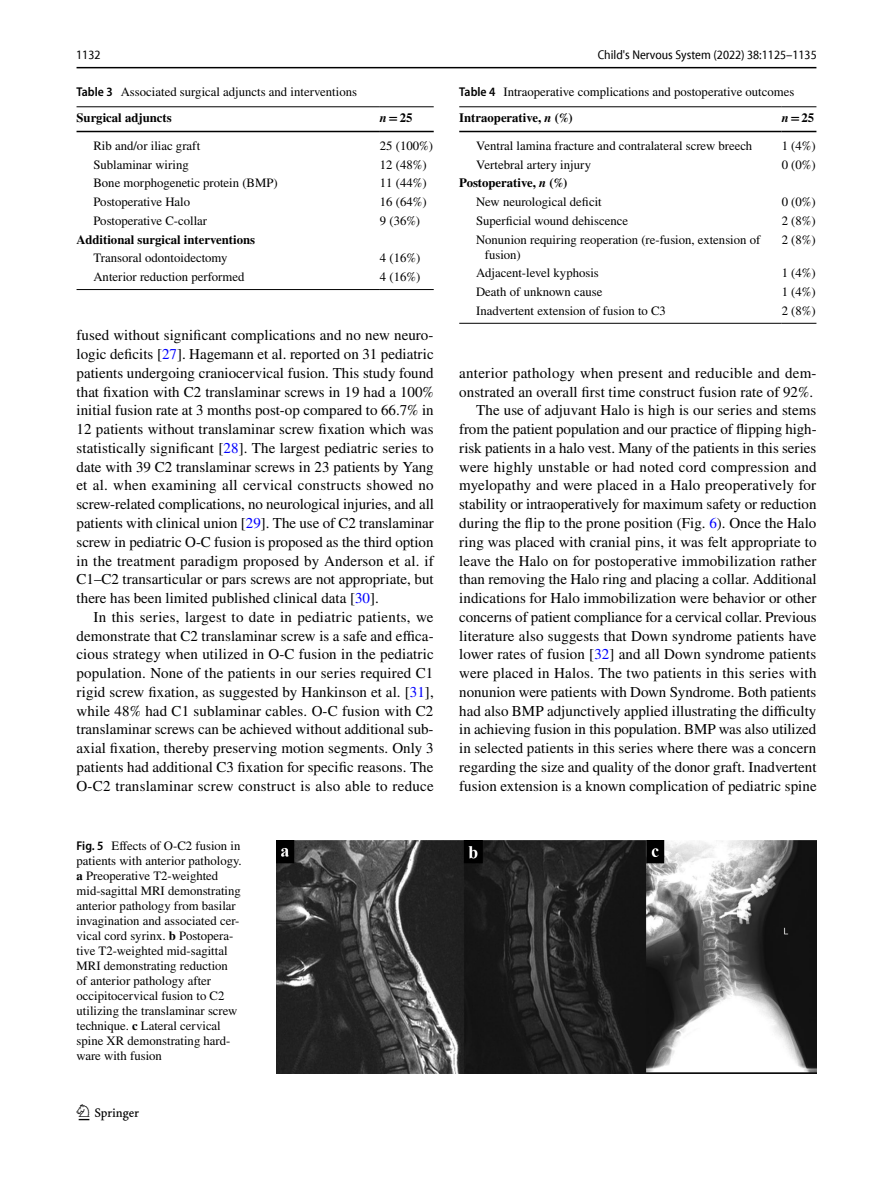
<style>
.page{position:relative;width:893px;height:1187px;background:#fff}
.page>*{position:absolute;margin:0;border:0;box-sizing:border-box;transform-origin:0 0}
.t1{font:22.5px "Springnew Regular 2";color:#000}
.t2{font:15px/18.8px "STIX";letter-spacing:.005em;color:#000;text-align:justify}
.t3{font:12.75px/15px "STIX";color:#000}
.t4{font:semi-condensed 12.75px "Myriad Pro Unic";color:#000}
.t5{font:700 12.75px "STIX";color:#000}
.s1{font-family:"Myriad Pro";font-weight:600;font-stretch:semi-condensed}
.s2{font-weight:700}
.s3{font-style:italic}
.s4{color:#00f}
.s5{font-weight:700;font-style:italic}
</style>
<div class="page">
<hr style="left:77px;top:67px;width:739px;height:1px;background:#000">
<hr style="left:77px;top:106px;width:303px;height:1px;background:#000">
<hr style="left:77px;top:131px;width:303px;height:1px;background:#000">
<hr style="left:380px;top:106px;width:54px;height:1px;background:#000">
<hr style="left:380px;top:131px;width:54px;height:1px;background:#000">
<hr style="left:77px;top:289px;width:303px;height:1px;background:#000">
<hr style="left:380px;top:289px;width:54px;height:1px;background:#000">
<img style="left:276px;top:840px;width:540px;height:233px">
<hr style="left:459px;top:106px;width:323px;height:1px;background:#000">
<hr style="left:459px;top:131px;width:323px;height:1px;background:#000">
<hr style="left:782px;top:106px;width:34px;height:1px;background:#000">
<hr style="left:782px;top:131px;width:34px;height:1px;background:#000">
<hr style="left:459px;top:323px;width:323px;height:1px;background:#000">
<hr style="left:782px;top:323px;width:34px;height:1px;background:#000">
<p class="t4" style="left:76px;top:50px;width:26px">1132</p>
<p class="t4" style="left:598px;top:50px;width:221px">Child's Nervous System (2022) 38:1125–1135</p>
<p class="t3" style="left:77px;top:80px;width:282px;line-height:25.5px"><span class="s1">Table 3</span> Associated surgical adjuncts and interventions<br><span class="s2">Surgical adjuncts</span></p>
<p class="t5" style="left:380px;top:110px;width:34px"><span class="s3">n</span>=25</p>
<p class="t3" style="left:93px;top:139px;width:108px">Rib and/or iliac graft</p>
<p class="t3" style="left:380px;top:139px;width:55px">25 (100%)</p>
<p class="t3" style="left:93px;top:158px;width:97px">Sublaminar wiring</p>
<p class="t3" style="left:380px;top:158px;width:48px">12 (48%)</p>
<p class="t3" style="left:93px;top:176px;width:186px">Bone morphogenetic protein (BMP)</p>
<p class="t3" style="left:380px;top:176px;width:48px">11 (44%)</p>
<p class="t3" style="left:93px;top:195px;width:98px">Postoperative Halo</p>
<p class="t3" style="left:380px;top:195px;width:48px">16 (64%)</p>
<p class="t3" style="left:93px;top:214px;width:115px">Postoperative C-collar</p>
<p class="t3" style="left:380px;top:214px;width:42px">9 (36%)</p>
<p class="t5" style="left:77px;top:232px;width:180px">Additional surgical interventions</p>
<p class="t3" style="left:93px;top:251px;width:136px">Transoral odontoidectomy</p>
<p class="t3" style="left:380px;top:251px;width:42px">4 (16%)</p>
<p class="t3" style="left:93px;top:270px;width:153px">Anterior reduction performed</p>
<p class="t3" style="left:380px;top:270px;width:42px">4 (16%)</p>
<p class="t2" style="left:77px;top:327px;width:359px">fused without significant complications and no new neuro&shy;logic deficits [<span class="s4">27</span>]. Hagemann et al. reported on 31 pediatric patients undergoing craniocervical fusion. This study found that fixation with C2 translaminar screws in 19 had a 100% initial fusion rate at 3 months post-op compared to 66.7% in 12 patients without translaminar screw fixation which was statistically significant [<span class="s4">28</span>]. The largest pediatric series to date with 39 C2 translaminar screws in 23 patients by Yang et al. when examining all cervical constructs showed no screw-related complications, no neurological injuries, and all patients with clinical union [<span class="s4">29</span>]. The use of C2 translaminar screw in pediatric O-C fusion is proposed as the third option in the treatment paradigm proposed by Anderson et al. if C1–C2 transarticular or pars screws are not appropriate, but there has been limited published clinical data [<span class="s4">30</span>].</p>
<p class="t2" style="left:77px;top:608px;width:359px;text-indent:17px">In this series, largest to date in pediatric patients, we demonstrate that C2 translaminar screw is a safe and effica&shy;cious strategy when utilized in O-C fusion in the pediatric population. None of the patients in our series required C1 rigid screw fixation, as suggested by Hankinson et al. [<span class="s4">31</span>], while 48% had C1 sublaminar cables. O-C fusion with C2 translaminar screws can be achieved without additional sub&shy;axial fixation, thereby preserving motion segments. Only 3 patients had additional C3 fixation for specific reasons. The O-C2 translaminar screw construct is also able to reduce</p>
<p class="t3" style="left:77px;top:838px;width:167px"><span class="s1">Fig. 5</span> Effects of O-C2 fusion in patients with anterior pathology. <span class="s2">a</span> Preoperative T2-weighted mid-sagittal MRI demonstrating anterior pathology from basilar invagination and associated cer&shy;vical cord syrinx. <span class="s2">b</span> Postopera&shy;tive T2-weighted mid-sagittal<br>MRI demonstrating reduction<br>of anterior pathology after occipitocervical fusion to C2 utilizing the translaminar screw technique. <span class="s2">c</span> Lateral cervical spine XR demonstrating hard&shy;ware with fusion</p>
<h1 class="t1" style="left:79px;top:1104px;width:62px">1 3</h1>
<p class="t3" style="left:459px;top:80px;width:337px;line-height:25.5px"><span class="s1">Table 4</span> Intraoperative complications and postoperative outcomes<br><span class="s2">Intraoperative,</span> <span class="s5">n</span> <span class="s2">(%)</span></p>
<p class="t5" style="left:782px;top:110px;width:34px"><span class="s3">n</span>=25</p>
<p class="t3" style="left:476px;top:139px;width:278px">Ventral lamina fracture and contralateral screw breech</p>
<p class="t3" style="left:782px;top:139px;width:35px">1 (4%)</p>
<p class="t3" style="left:476px;top:158px;width:116px">Vertebral artery injury</p>
<p class="t3" style="left:782px;top:158px;width:35px">0 (0%)</p>
<p class="t3" style="left:476px;top:174px;width:127px;line-height:18.8px;text-indent:-17px"><span class="s2">Postoperative,</span> <span class="s5">n</span> <span class="s2">(%)<br></span>New neurological deficit</p>
<p class="t3" style="left:782px;top:195px;width:35px">0 (0%)</p>
<p class="t3" style="left:476px;top:214px;width:153px">Superficial wound dehiscence</p>
<p class="t3" style="left:782px;top:214px;width:35px">2 (8%)</p>
<p class="t3" style="left:485px;top:232px;width:277px;text-indent:-9px">Nonunion requiring reoperation (re-fusion, extension of fusion)</p>
<p class="t3" style="left:782px;top:232px;width:35px">2 (8%)</p>
<p class="t3" style="left:476px;top:266px;width:124px">Adjacent-level kyphosis</p>
<p class="t3" style="left:782px;top:266px;width:35px">1 (4%)</p>
<p class="t3" style="left:476px;top:285px;width:128px">Death of unknown cause</p>
<p class="t3" style="left:782px;top:285px;width:35px">1 (4%)</p>
<p class="t3" style="left:476px;top:304px;width:191px">Inadvertent extension of fusion to C3</p>
<p class="t3" style="left:782px;top:304px;width:35px">2 (8%)</p>
<p class="t2" style="left:459px;top:364px;width:359px;text-align:right">anterior pathology when present and reducible and dem&shy;onstrated an overall first time construct fusion rate of 92%.<br>The use of adjuvant Halo is high is our series and stems from the patient population and our practice of flipping high&shy;risk patients in a halo vest. Many of the patients in this series were highly unstable or had noted cord compression and myelopathy and were placed in a Halo preoperatively for stability or intraoperatively for maximum safety or reduction during the flip to the prone position (Fig. <span class="s4">6</span>). Once the Halo ring was placed with cranial pins, it was felt appropriate to leave the Halo on for postoperative immobilization rather than removing the Halo ring and placing a collar. Additional indications for Halo immobilization were behavior or other concerns of patient compliance for a cervical collar. Previous literature also suggests that Down syndrome patients have lower rates of fusion [<span class="s4">32</span>] and all Down syndrome patients were placed in Halos. The two patients in this series with nonunion were patients with Down Syndrome. Both patients had also BMP adjunctively applied illustrating the difficulty in achieving fusion in this population. BMP was also utilized in selected patients in this series where there was a concern regarding the size and quality of the donor graft. Inadvertent fusion extension is a known complication of pediatric spine</p>
</div>
